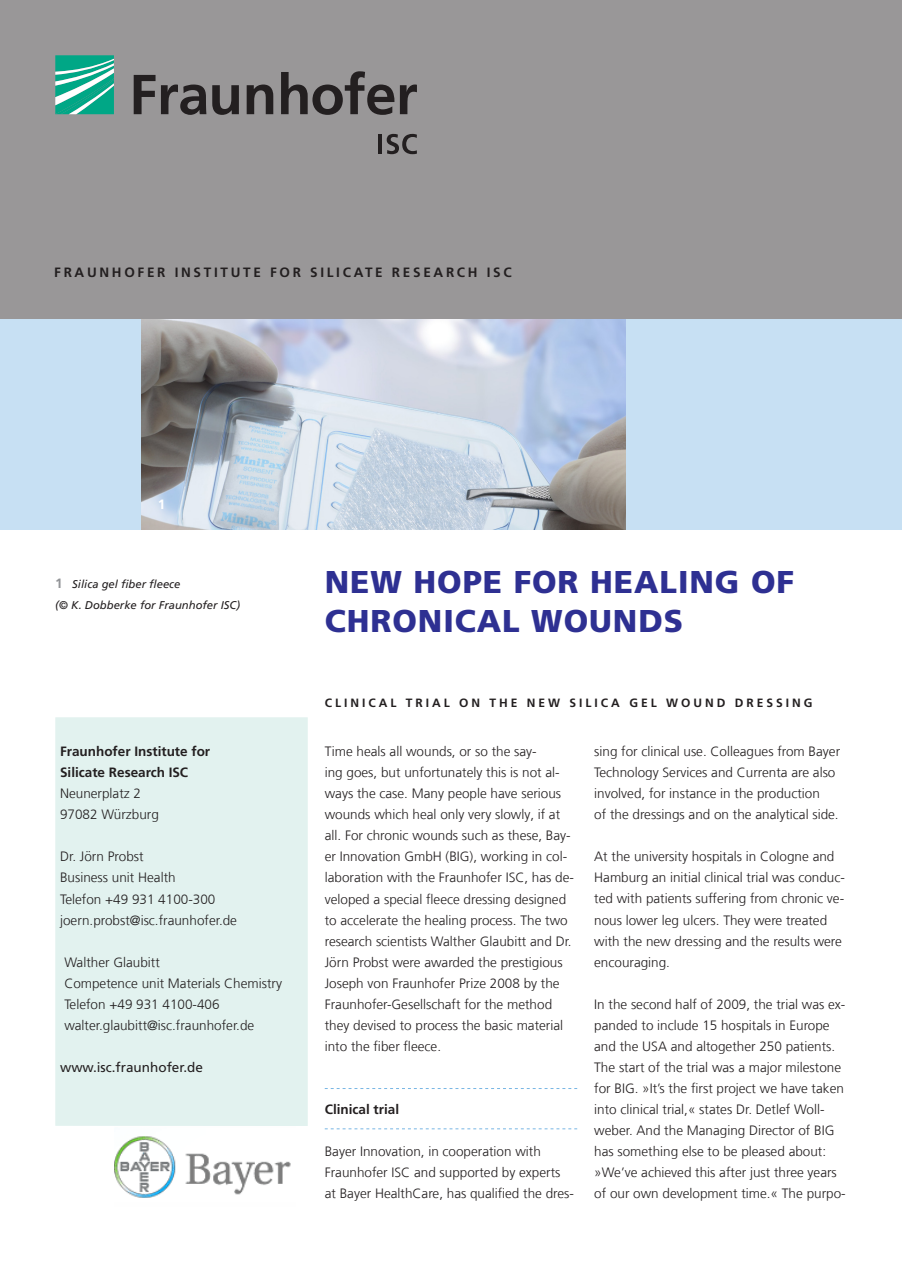
<style>
.page{position:relative;width:902px;height:1272px;background:#fff}
.page>*{position:absolute;margin:0;border:0;box-sizing:border-box;transform-origin:0 0}
.t1{font:900 31.5px/39px "Frutiger LT Com";letter-spacing:.03em;color:#2e3092}
.t2{font:300 13.5px/21px "Frutiger LT Com";color:#231f20}
.t3{font:700 13.5px/21px "Frutiger LT Com";color:#231f20}
.t4{font:700 13.5px "Frutiger LT Com";letter-spacing:.2em;color:#231f20}
.t5{font:13.5px "Frutiger LT Com";color:#231f20}
.t6{font:700 13.5px "Frutiger LT Com";color:#fff}
.t7{font:700 12px "Frutiger LT Com";letter-spacing:.25em;color:#231f20}
.t8{font:italic 11.25px/21px "Frutiger LT Com";color:#231f20}
.s1{font-weight:700;font-style:normal;font-size:13.5px;color:#939598}
</style>
<div class="page">
<div style="left:0;top:0;width:901px;height:319px;background:#999798"></div>
<svg style="left:55px;top:55px;width:59px;height:59px;background:#41baa2"></svg>
<svg style="left:134px;top:71px;width:283px;height:44px"></svg>
<hr style="left:378px;top:134px;width:4px;height:20px;background:#231f20">
<svg style="left:386px;top:134px;width:31px;height:20px"></svg>
<div style="left:0;top:319px;width:901px;height:211px;background:#c7e0f3"></div>
<svg style="left:325px;top:1088px;width:252px;height:1px"></svg>
<svg style="left:325px;top:1128px;width:252px;height:1px"></svg>
<div style="left:55px;top:717px;width:253px;height:408px;background:#e2f2ef"></div>
<img style="left:114px;top:1125px;width:185px;height:73px">
<img style="left:142px;top:319px;width:483px;height:211px">
<p class="t4" style="left:54px;top:265px;width:227px">FRAUNHOFER INSTITUTE FOR</p>
<p class="t3" style="left:310px;top:262px;width:54px">SI LICATE</p>
<p class="t3" style="left:392px;top:262px;width:12px">RESEAR</p>
<p class="t3" style="left:457px;top:262px;width:56px">CHISC</p>
<p class="t6" style="left:158px;top:496px;width:9px">1</p>
<p class="t8" style="left:55px;top:574px;width:186px"><span class="s1">1</span> Silica gel fiber fleece<br>(© K. Dobberke for Fraunhofer ISC)</p>
<p class="t3" style="left:60px;top:741px;width:152px">FRAUNHOFER INSTITUTE FOR<br>SILICATE RESEARCH ISC</p>
<p class="t2" style="left:60px;top:783px;width:100px">Neunerplatz 2<br>97082 Würzburg</p>
<p class="t2" style="left:60px;top:846px;width:178px">Dr. Jörn Probst<br>Business unit Health<br>Telefon +49 931 4100-300 joern.probst@isc.fraunhofer.de</p>
<p class="t2" style="left:64px;top:951px;width:219px">Walther Glaubitt<br>Competence unit Materials Chemistry<br>Telefon +49 931 4100-406 walter.glaubitt@isc.fraunhofer.de</p>
<p class="t5" style="left:60px;top:1058px;width:144px">www.isc.fraunhofer.de</p>
<h1 class="t1" style="left:325px;top:563px;width:470px">NEW HOPE FOR HEALING OF<br>CHRONICAL WOUNDS</h1>
<p class="t7" style="left:325px;top:695px;width:27px">CLINI</p>
<p class="t7" style="left:368px;top:695px;width:48px">CAL TRIA</p>
<p class="t7" style="left:444px;top:695px;width:27px">L ON</p>
<p class="t7" style="left:489px;top:695px;width:11px">THE</p>
<p class="t7" style="left:527px;top:695px;width:166px">NE W SI LICA GEL WOUN</p>
<p class="t7" style="left:716px;top:695px;width:40px">D DRESSIN</p>
<p class="t7" style="left:803px;top:695px;width:10px">G</p>
<p class="t2" style="left:325px;top:741px;width:251px">Time heals all wounds, or so the say-<br>ing goes, but unfortunately this is not al&shy;ways the case. Many people have serious wounds which heal only very slowly, if at all. For chronic wounds such as these, Bay&shy;er Innovation GmbH (BIG), working in col&shy;laboration with the Fraunhofer ISC, has de&shy;veloped a special fleece dressing designed to accelerate the healing process. The two research scientists Walther Glaubitt and Dr.<br>Jörn Probst were awarded the prestigious Joseph von Fraunhofer Prize 2008 by the Fraunhofer-Gesellschaft for the method they devised to process the basic material into the fiber fleece.</p>
<p class="t3" style="left:325px;top:1098px;width:76px">CLINICAL TRIAL</p>
<p class="t2" style="left:325px;top:1140px;width:251px">Bayer Innovation, in cooperation with<br>Fraunhofer ISC and supported by experts at Bayer HealthCare, has qualified the dres-</p>
<p class="t2" style="left:594px;top:741px;width:247px">sing for clinical use. Colleagues from Bayer Technology Services and Currenta are also involved, for instance in the production<br>of the dressings and on the analytical side.</p>
<p class="t2" style="left:594px;top:846px;width:252px">At the university hospitals in Cologne and Hamburg an initial clinical trial was conduc&shy;ted with patients suffering from chronic ve&shy;nous lower leg ulcers. They were treated with the new dressing and the results were encouraging.</p>
<p class="t2" style="left:594px;top:993px;width:253px">In the second half of 2009, the trial was ex&shy;panded to include 15 hospitals in Europe and the USA and altogether 250 patients.<br>The start of the trial was a major milestone for BIG. »It’s the first project we have taken into clinical trial,« states Dr. Detlef Woll&shy;weber. And the Managing Director of BIG has something else to be pleased about: »We’ve achieved this after just three years of our own development time.« The purpo-</p>
</div>
